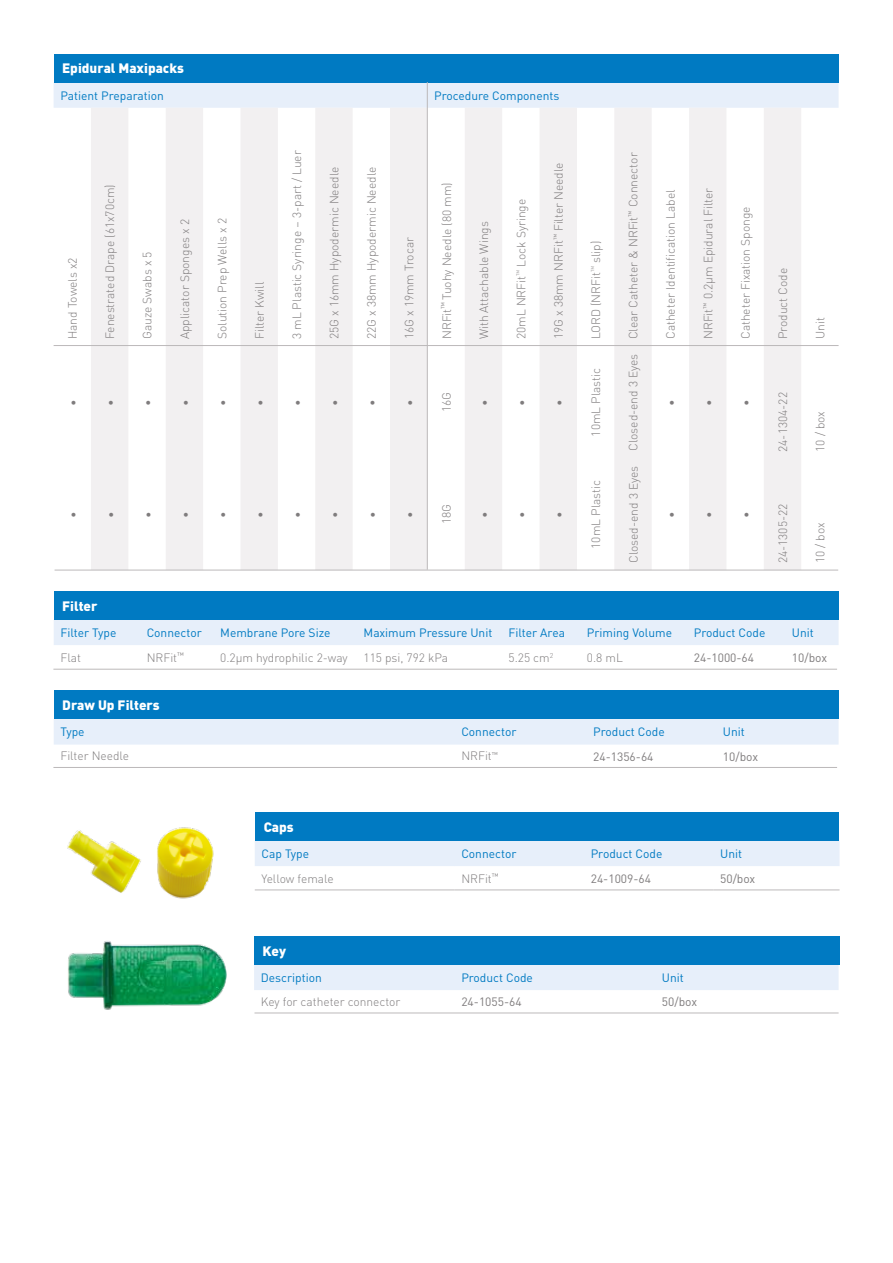
<style>
.page{position:relative;width:893px;height:1263px;background:#fff}
.page>*{position:absolute;margin:0;border:0;box-sizing:border-box;transform-origin:0 0}
.t1{font:900 13.5px "DINOT";color:#fff}
.t2{font:300 12px "DINOT";color:#7f7c7d}
.t3{font:12px "DINOT";color:#007ac2}
.t4{font:12px "DINOT";color:#7f7c7d}
</style>
<div class="page">
<div style="left:54px;top:719px;width:785px;height:25px;background:#e7effa"></div>
<div style="left:54px;top:691px;width:785px;height:28px;background:#007ac2"></div>
<div style="left:54px;top:82px;width:785px;height:26px;background:#e7effa"></div>
<svg style="left:91px;top:108px;width:710px;height:462px;fill:#f2f0f1"></svg>
<div style="left:54px;top:54px;width:785px;height:28px;background:#007ac2"></div>
<hr style="left:54px;top:345px;width:785px;height:1px;background:#bcb9ba">
<div style="left:54px;top:619px;width:785px;height:26px;background:#e7effa"></div>
<div style="left:54px;top:591px;width:785px;height:28px;background:#007ac2"></div>
<div style="left:255px;top:840px;width:584px;height:26px;background:#e7effa"></div>
<hr style="left:255px;top:889px;width:200px;height:1px;background:#bcb9ba">
<hr style="left:455px;top:889px;width:129px;height:1px;background:#bcb9ba">
<hr style="left:584px;top:889px;width:129px;height:1px;background:#bcb9ba">
<hr style="left:713px;top:889px;width:126px;height:1px;background:#bcb9ba">
<div style="left:255px;top:812px;width:584px;height:28px;background:#007ac2"></div>
<img style="left:67px;top:827px;width:147px;height:72px">
<div style="left:254px;top:964px;width:585px;height:26px;background:#e7effa"></div>
<div style="left:254px;top:936px;width:585px;height:28px;background:#007ac2"></div>
<img style="left:68px;top:941px;width:159px;height:69px">
<hr style="left:55px;top:570px;width:783px;height:1px;background:#bcb9ba">
<hr style="left:254px;top:1012px;width:585px;height:1px;background:#bcb9ba">
<hr style="left:427px;top:82px;width:1px;height:488px;background:#bcb9ba">
<hr style="left:53px;top:669px;width:784px;height:1px;background:#bcb9ba">
<hr style="left:53px;top:767px;width:784px;height:1px;background:#bcb9ba">
<p class="t1" style="left:62px;top:58px;width:123px">Epidural Maxipacks</p>
<p class="t3" style="left:60px;top:86px;width:105px">Patient Preparation</p>
<p class="t3" style="left:434px;top:86px;width:127px">Procedure Components</p>
<p class="t2" style="left:63px;top:339px;width:83px;rotate:-90deg">Hand Towels x2</p>
<p class="t2" style="left:101px;top:339px;width:156px;rotate:-90deg">Fenestrated Drape (61x70cm)</p>
<p class="t2" style="left:138px;top:339px;width:89px;rotate:-90deg">Gauze Swabs x 5</p>
<p class="t2" style="left:176px;top:339px;width:121px;rotate:-90deg">Applicator Sponges x 2</p>
<p class="t2" style="left:213px;top:339px;width:122px;rotate:-90deg">Solution Prep Wells x 2</p>
<p class="t2" style="left:250px;top:339px;width:59px;rotate:-90deg">Filter Kwill</p>
<p class="t2" style="left:288px;top:339px;width:190px;rotate:-90deg">3 mL Plastic Syringe – 3-part / Luer</p>
<p class="t2" style="left:325px;top:339px;width:174px;rotate:-90deg">25G x 16mm Hypodermic Needle</p>
<p class="t2" style="left:363px;top:339px;width:174px;rotate:-90deg">22G x 38mm Hypodermic Needle</p>
<p class="t2" style="left:400px;top:339px;width:104px;rotate:-90deg">16G x 19mm Trocar</p>
<p class="t2" style="left:438px;top:339px;width:158px;rotate:-90deg">NRFit<sup>™</sup> Tuohy Needle (80 mm)</p>
<p class="t2" style="left:475px;top:339px;width:119px;rotate:-90deg">With Attachable Wings</p>
<p class="t2" style="left:512px;top:339px;width:142px;rotate:-90deg">20mL NRFit<sup>™</sup> Lock Syringe</p>
<p class="t2" style="left:549px;top:339px;width:178px;rotate:-90deg">19G x 38mm NRFit<sup>™</sup> Filter Needle</p>
<p class="t2" style="left:63px;top:406px;width:8px;rotate:-90deg">•</p>
<p class="t2" style="left:101px;top:406px;width:8px;rotate:-90deg">•</p>
<p class="t2" style="left:138px;top:406px;width:8px;rotate:-90deg">•</p>
<p class="t2" style="left:176px;top:406px;width:8px;rotate:-90deg">•</p>
<p class="t2" style="left:213px;top:406px;width:8px;rotate:-90deg">•</p>
<p class="t2" style="left:250px;top:406px;width:8px;rotate:-90deg">•</p>
<p class="t2" style="left:288px;top:406px;width:8px;rotate:-90deg">•</p>
<p class="t2" style="left:325px;top:406px;width:8px;rotate:-90deg">•</p>
<p class="t2" style="left:363px;top:406px;width:8px;rotate:-90deg">•</p>
<p class="t2" style="left:400px;top:406px;width:8px;rotate:-90deg">•</p>
<p class="t2" style="left:437px;top:412px;width:22px;rotate:-90deg">16G</p>
<p class="t2" style="left:475px;top:406px;width:8px;rotate:-90deg">•</p>
<p class="t2" style="left:512px;top:406px;width:8px;rotate:-90deg">•</p>
<p class="t2" style="left:549px;top:406px;width:8px;rotate:-90deg">•</p>
<p class="t2" style="left:64px;top:518px;width:8px;rotate:-90deg">•</p>
<p class="t2" style="left:101px;top:518px;width:8px;rotate:-90deg">•</p>
<p class="t2" style="left:138px;top:518px;width:8px;rotate:-90deg">•</p>
<p class="t2" style="left:176px;top:518px;width:8px;rotate:-90deg">•</p>
<p class="t2" style="left:213px;top:518px;width:8px;rotate:-90deg">•</p>
<p class="t2" style="left:250px;top:518px;width:8px;rotate:-90deg">•</p>
<p class="t2" style="left:288px;top:518px;width:8px;rotate:-90deg">•</p>
<p class="t2" style="left:325px;top:518px;width:8px;rotate:-90deg">•</p>
<p class="t2" style="left:363px;top:518px;width:8px;rotate:-90deg">•</p>
<p class="t2" style="left:400px;top:518px;width:8px;rotate:-90deg">•</p>
<p class="t2" style="left:437px;top:524px;width:22px;rotate:-90deg">18G</p>
<p class="t2" style="left:475px;top:518px;width:8px;rotate:-90deg">•</p>
<p class="t2" style="left:512px;top:518px;width:8px;rotate:-90deg">•</p>
<p class="t2" style="left:549px;top:518px;width:8px;rotate:-90deg">•</p>
<p class="t1" style="left:62px;top:595px;width:37px">Filter</p>
<p class="t2" style="left:587px;top:339px;width:100px;rotate:-90deg">LORD (NRFit<sup>™</sup> slip)</p>
<p class="t2" style="left:587px;top:437px;width:70px;rotate:-90deg">10mL Plastic</p>
<p class="t2" style="left:587px;top:549px;width:70px;rotate:-90deg">10mL Plastic</p>
<p class="t2" style="left:624px;top:339px;width:188px;rotate:-90deg">Clear Catheter &amp; NRFit<sup>™</sup> Connector</p>
<p class="t2" style="left:624px;top:451px;width:99px;rotate:-90deg">Closed-end 3 Eyes</p>
<p class="t2" style="left:624px;top:563px;width:99px;rotate:-90deg">Closed-end 3 Eyes</p>
<p class="t2" style="left:662px;top:339px;width:151px;rotate:-90deg">Catheter Identification Label</p>
<p class="t2" style="left:699px;top:339px;width:153px;rotate:-90deg">NRFit<sup>™</sup> 0.2µm Epidural Filter</p>
<p class="t2" style="left:736px;top:339px;width:134px;rotate:-90deg">Catheter Fixation Sponge</p>
<p class="t2" style="left:774px;top:339px;width:73px;rotate:-90deg">Product Code</p>
<p class="t2" style="left:662px;top:406px;width:8px;rotate:-90deg">•</p>
<p class="t2" style="left:699px;top:406px;width:8px;rotate:-90deg">•</p>
<p class="t2" style="left:736px;top:406px;width:8px;rotate:-90deg">•</p>
<p class="t2" style="left:774px;top:452px;width:61px;rotate:-90deg">24-1304-22</p>
<p class="t2" style="left:662px;top:518px;width:8px;rotate:-90deg">•</p>
<p class="t2" style="left:699px;top:518px;width:8px;rotate:-90deg">•</p>
<p class="t2" style="left:736px;top:518px;width:8px;rotate:-90deg">•</p>
<p class="t2" style="left:774px;top:563px;width:61px;rotate:-90deg">24-1305-22</p>
<p class="t2" style="left:811px;top:339px;width:23px;rotate:-90deg">Unit</p>
<p class="t2" style="left:811px;top:452px;width:42px;rotate:-90deg">10 / box</p>
<p class="t2" style="left:811px;top:563px;width:42px;rotate:-90deg">10 / box</p>
<p class="t3" style="left:60px;top:623px;width:57px">Filter Type</p>
<p class="t3" style="left:147px;top:623px;width:57px">Connector</p>
<p class="t3" style="left:220px;top:623px;width:112px">Membrane Pore Size</p>
<p class="t3" style="left:364px;top:623px;width:130px">Maximum Pressure Unit</p>
<p class="t3" style="left:509px;top:623px;width:58px">Filter Area</p>
<p class="t3" style="left:587px;top:623px;width:87px">Priming Volume</p>
<p class="t3" style="left:694px;top:623px;width:73px">Product Code</p>
<p class="t3" style="left:792px;top:623px;width:23px">Unit</p>
<p class="t2" style="left:60px;top:648px;width:22px">Flat</p>
<p class="t2" style="left:147px;top:649px;width:39px">NRFit<sup>™</sup></p>
<p class="t2" style="left:220px;top:648px;width:129px">0.2µm hydrophilic 2-way</p>
<p class="t2" style="left:364px;top:648px;width:86px">115 psi, 792 kPa</p>
<p class="t2" style="left:509px;top:648px;width:46px">5.25 cm<sup>2</sup></p>
<p class="t2" style="left:587px;top:648px;width:37px">0.8 mL</p>
<p class="t4" style="left:694px;top:648px;width:62px">24-1000-64</p>
<p class="t4" style="left:792px;top:648px;width:37px">10/box</p>
<p class="t1" style="left:62px;top:694px;width:99px">Draw Up Filters</p>
<p class="t3" style="left:60px;top:723px;width:26px">Type</p>
<p class="t3" style="left:461px;top:723px;width:57px">Connector</p>
<p class="t3" style="left:593px;top:723px;width:73px">Product Code</p>
<p class="t3" style="left:723px;top:723px;width:23px">Unit</p>
<p class="t2" style="left:60px;top:747px;width:70px">Filter Needle</p>
<p class="t2" style="left:461px;top:747px;width:38px">NRFit<sup>™</sup></p>
<p class="t4" style="left:593px;top:747px;width:62px">24-1356-64</p>
<p class="t4" style="left:723px;top:747px;width:37px">10/box</p>
<p class="t1" style="left:264px;top:816px;width:31px">Caps</p>
<p class="t3" style="left:262px;top:844px;width:49px">Cap Type</p>
<p class="t3" style="left:461px;top:844px;width:57px">Connector</p>
<p class="t3" style="left:591px;top:844px;width:73px">Product Code</p>
<p class="t3" style="left:720px;top:844px;width:23px">Unit</p>
<p class="t2" style="left:262px;top:869px;width:74px">Yellow female</p>
<p class="t2" style="left:461px;top:870px;width:39px">NRFit<sup>™</sup></p>
<p class="t4" style="left:591px;top:869px;width:62px">24-1009-64</p>
<p class="t4" style="left:720px;top:869px;width:37px">50/box</p>
<p class="t1" style="left:263px;top:940px;width:25px">Key</p>
<p class="t3" style="left:261px;top:968px;width:63px">Description</p>
<p class="t3" style="left:461px;top:968px;width:73px">Product Code</p>
<p class="t3" style="left:662px;top:968px;width:23px">Unit</p>
<p class="t2" style="left:261px;top:992px;width:141px">Key for catheter connector</p>
<p class="t4" style="left:461px;top:992px;width:62px">24-1055-64</p>
<p class="t4" style="left:662px;top:992px;width:37px">50/box</p>
</div>
